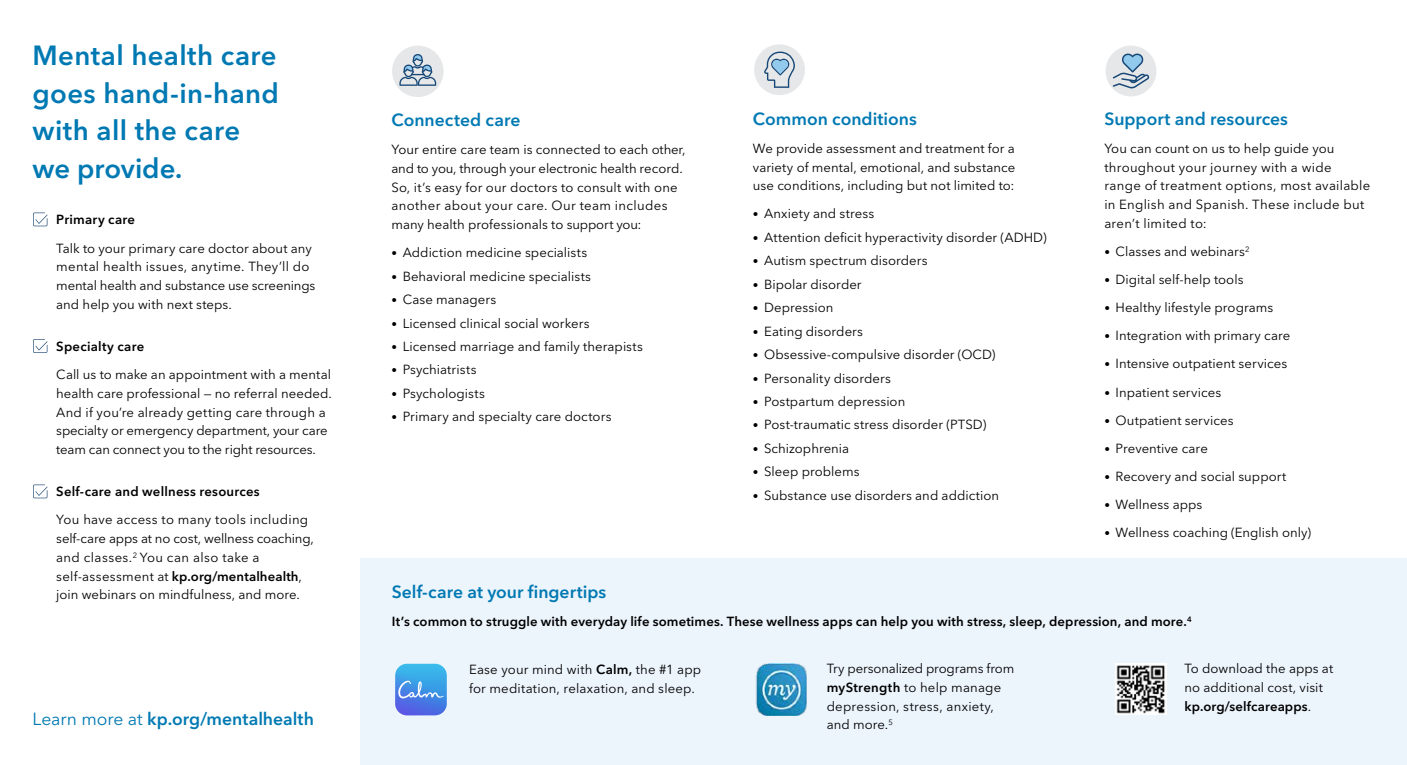
<style>
.page{position:relative;width:1407px;height:765px;background:#fff}
.page>*{position:absolute;margin:0;border:0;box-sizing:border-box;transform-origin:0 0}
.t1{font:600 27.5px/37.5px "Avenir Next LT Pro";letter-spacing:.015em;color:#0079b3}
.t2{font:600 17.5px "Avenir Next LT Pro";color:#0079b3}
.KP_Body{font:13.12px/18.8px "Avenir Next LT Pro";letter-spacing:.005em;color:#000}
.KP_Body-2{font:600 13.12px "Avenir Next LT Pro";letter-spacing:.01em;color:#000}
.KP_Subhead_2{font:13.12px/18.8px "Avenir Next LT Pro";letter-spacing:.015em;color:#000}
.s1{font-weight:600}
.s2{font-weight:400}
.s3{font-size:11.25px}
</style>
<div class="page">
<div style="left:360px;top:558px;width:1046px;height:207px;background:#ecf4fc"></div>
<svg style="left:33px;top:213px;width:14px;height:13px"></svg>
<svg style="left:33px;top:339px;width:14px;height:14px"></svg>
<svg style="left:33px;top:485px;width:14px;height:13px"></svg>
<div style="left:1105px;top:46px;width:51px;height:50px;background:#e6e7e8;border-radius:50%"></div>
<svg style="left:1112px;top:53px;width:37px;height:35px"></svg>
<div style="left:392px;top:46px;width:51px;height:51px;background:#e6e7e8;border-radius:50%"></div>
<svg style="left:399px;top:54px;width:37px;height:32px"></svg>
<div style="left:754px;top:44px;width:50px;height:51px;background:#e6e7e8;border-radius:50%"></div>
<svg style="left:764px;top:52px;width:31px;height:36px"></svg>
<svg style="left:395px;top:664px;width:52px;height:51px;background:#549ae8"></svg>
<img style="left:755px;top:664px;width:52px;height:51px">
<img style="left:1115px;top:664px;width:51px;height:50px">
<h2 class="t1" style="left:32px;top:37px;width:248px">Mental health care goes hand-in-hand with all the care we provide.</h2>
<h3 class="KP_Body-2" style="left:56px;top:212px;width:80px">Primary care</h3>
<p class="KP_Body" style="left:56px;top:239px;width:261px">Talk to your primary care doctor about any mental health issues, anytime. They’ll do mental health and substance use screenings and help you with next steps.</p>
<h3 class="KP_Body-2" style="left:56px;top:338px;width:89px">Specialty care</h3>
<p class="KP_Body" style="left:56px;top:365px;width:277px">Call us to make an appointment with a mental health care professional — no referral needed.<br>And if you’re already getting care through a specialty or emergency department, your care team can connect you to the right resources.</p>
<h3 class="KP_Body-2" style="left:56px;top:484px;width:205px">Self-care and wellness resources</h3>
<p class="KP_Body" style="left:56px;top:510px;width:259px">You have access to many tools including self-care apps at no cost, wellness coaching, and classes.<sup>2</sup> You can also take a self-assessment at <span class="s1">kp.org/mentalhealth</span>, join webinars on mindfulness, and more.</p>
<p class="t2" style="left:32px;top:708px;width:283px"><span class="s2">Learn more at</span> kp.org/mentalhealth</p>
<h2 class="t2" style="left:391px;top:109px;width:130px">Connected care</h2>
<p class="KP_Body" style="left:391px;top:140px;width:296px">Your entire care team is connected to each other, and to you, through your electronic health record.<br>So, it’s easy for our doctors to consult with one another about your care. Our team includes many health professionals to support you:</p>
<p class="KP_Body" style="left:391px;top:243px;width:197px"><span class="s3">•</span> Addiction medicine specialists</p>
<p class="KP_Body" style="left:391px;top:267px;width:201px"><span class="s3">•</span> Behavioral medicine specialists</p>
<p class="KP_Body" style="left:391px;top:290px;width:106px"><span class="s3">•</span> Case managers</p>
<p class="KP_Body" style="left:391px;top:314px;width:200px"><span class="s3">•</span> Licensed clinical social workers</p>
<p class="KP_Body" style="left:391px;top:337px;width:253px"><span class="s3">•</span> Licensed marriage and family therapists</p>
<p class="KP_Body" style="left:391px;top:360px;width:86px"><span class="s3">•</span> Psychiatrists</p>
<p class="KP_Body" style="left:391px;top:384px;width:95px"><span class="s3">•</span> Psychologists</p>
<p class="KP_Body" style="left:391px;top:407px;width:221px"><span class="s3">•</span> Primary and specialty care doctors</p>
<h2 class="t2" style="left:752px;top:108px;width:165px">Common conditions</h2>
<p class="KP_Body" style="left:752px;top:139px;width:264px;text-align:justify">We provide assessment and treatment for a variety of mental, emotional, and substance use conditions, including but not limited to:</p>
<p class="KP_Body" style="left:752px;top:205px;width:123px"><span class="s3">•</span> Anxiety and stress</p>
<p class="KP_Body" style="left:752px;top:228px;width:295px"><span class="s3">•</span> Attention deficit hyperactivity disorder (ADHD)</p>
<p class="KP_Body" style="left:752px;top:251px;width:176px"><span class="s3">•</span> Autism spectrum disorders</p>
<p class="KP_Body" style="left:752px;top:275px;width:110px"><span class="s3">•</span> Bipolar disorder</p>
<p class="KP_Body" style="left:752px;top:298px;width:82px"><span class="s3">•</span> Depression</p>
<p class="KP_Body" style="left:752px;top:322px;width:112px"><span class="s3">•</span> Eating disorders</p>
<p class="KP_Body" style="left:752px;top:345px;width:244px"><span class="s3">•</span> Obsessive-compulsive disorder (OCD)</p>
<p class="KP_Body" style="left:752px;top:369px;width:139px"><span class="s3">•</span> Personality disorders</p>
<p class="KP_Body" style="left:752px;top:392px;width:154px"><span class="s3">•</span> Postpartum depression</p>
<p class="KP_Body" style="left:752px;top:415px;width:235px"><span class="s3">•</span> Post-traumatic stress disorder (PTSD)</p>
<p class="KP_Body" style="left:752px;top:439px;width:98px"><span class="s3">•</span> Schizophrenia</p>
<p class="KP_Body" style="left:752px;top:462px;width:108px"><span class="s3">•</span> Sleep problems</p>
<p class="KP_Body" style="left:752px;top:486px;width:248px"><span class="s3">•</span> Substance use disorders and addiction</p>
<h2 class="t2" style="left:1104px;top:108px;width:185px">Support and resources</h2>
<p class="KP_Body" style="left:1104px;top:139px;width:267px">You can count on us to help guide you throughout your journey with a wide range of treatment options, most available in English and Spanish. These include but aren’t limited to:</p>
<p class="KP_Body" style="left:1104px;top:242px;width:147px"><span class="s3">•</span> Classes and webinars<sup>2</sup></p>
<p class="KP_Body" style="left:1104px;top:270px;width:141px"><span class="s3">•</span> Digital self-help tools</p>
<p class="KP_Body" style="left:1104px;top:298px;width:171px"><span class="s3">•</span> Healthy lifestyle programs</p>
<p class="KP_Body" style="left:1104px;top:326px;width:187px"><span class="s3">•</span> Integration with primary care</p>
<p class="KP_Body" style="left:1104px;top:355px;width:184px"><span class="s3">•</span> Intensive outpatient services</p>
<p class="KP_Body" style="left:1104px;top:383px;width:118px"><span class="s3">•</span> Inpatient services</p>
<p class="KP_Body" style="left:1104px;top:411px;width:131px"><span class="s3">•</span> Outpatient services</p>
<p class="KP_Body" style="left:1104px;top:439px;width:105px"><span class="s3">•</span> Preventive care</p>
<p class="KP_Body" style="left:1104px;top:467px;width:184px"><span class="s3">•</span> Recovery and social support</p>
<p class="KP_Body" style="left:1104px;top:495px;width:99px"><span class="s3">•</span> Wellness apps</p>
<p class="KP_Body" style="left:1104px;top:523px;width:208px"><span class="s3">•</span> Wellness coaching (English only)</p>
<h2 class="t2" style="left:392px;top:581px;width:216px">Self-care at your fingertips</h2>
<p class="KP_Body-2" style="left:392px;top:614px;width:801px">It’s common to struggle with everyday life sometimes. These wellness apps can help you with stress, sleep, depression, and more.<sup>4</sup></p>
<p class="KP_Subhead_2" style="left:469px;top:660px;width:234px">Ease your mind with <span class="s1">Calm,</span> the #1 app for meditation, relaxation, and sleep.</p>
<p class="KP_Subhead_2" style="left:826px;top:659px;width:189px">Try personalized programs from <span class="s1">myStrength</span> to help manage depression, stress, anxiety, and more.<sup>5</sup></p>
<p class="KP_Body" style="left:1184px;top:659px;width:150px">To download the apps at no additional cost, visit <span class="s1">kp.org/selfcareapps</span>.</p>
</div>
